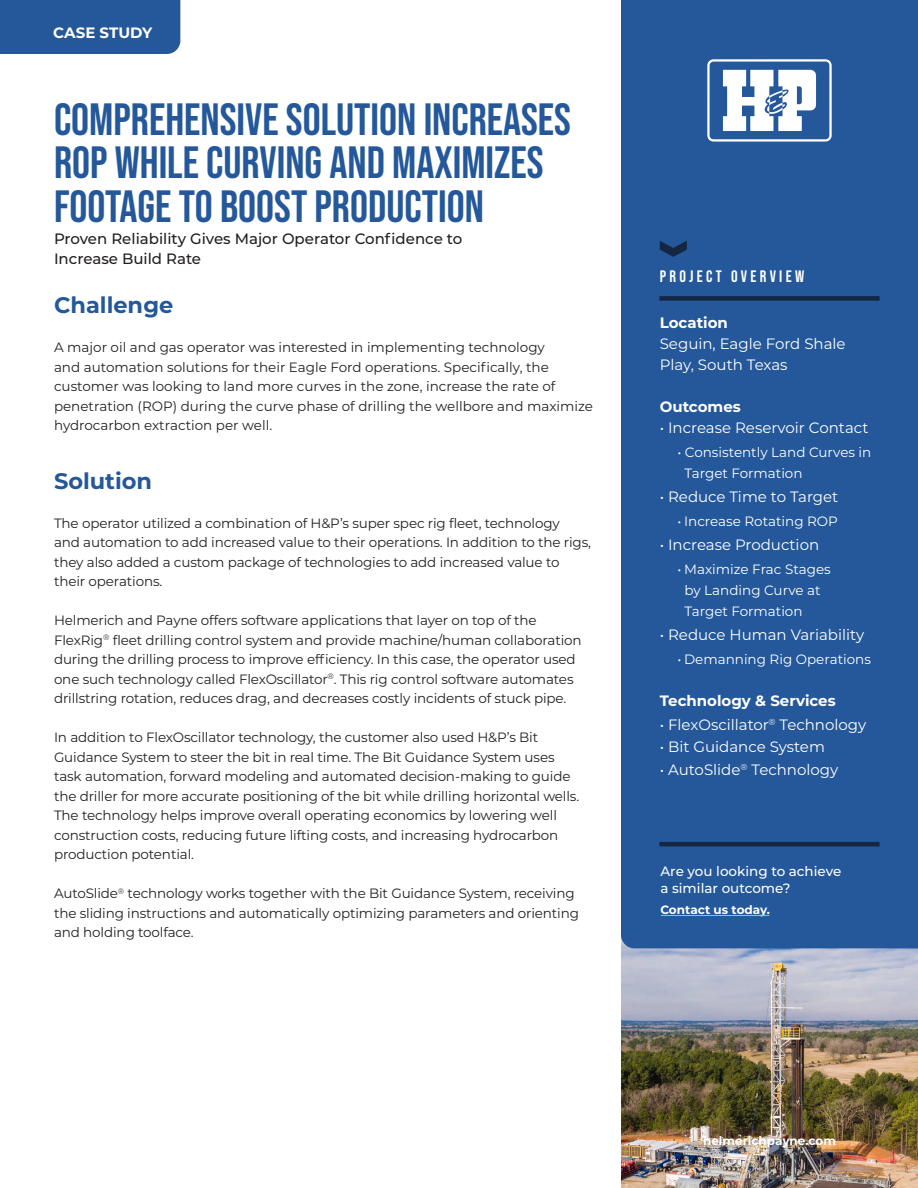
<style>
.page{position:relative;width:918px;height:1188px;background:#fff}
.page>*{position:absolute;margin:0;border:0;box-sizing:border-box;transform-origin:0 0}
.t1{font:45px/43.5px "Bebas Neue";color:#24589a}
.t2{font:700 22.5px "Montserrat";color:#24589a}
.t3{font:16.5px "Bebas Neue";letter-spacing:.2em;color:#fff}
.t4{font:15px/21px "Montserrat";color:#fff}
.t5{font:500 15px "Montserrat";color:#231f20}
.t6{font:700 15px "Montserrat";color:#fff}
.t7{font:13.5px/19.5px "Montserrat";letter-spacing:-.01em;color:#231f20}
.t8{font:13.5px/21px "Montserrat";color:#fff}
.t9{font:500 13.5px "Montserrat";color:#fff}
.t10{font:700 12px "Montserrat";color:#fff}
</style>
<div class="page">
<div style="left:0;top:0;width:180px;height:54px;background:#24589a"></div>
<img style="left:621px;top:948px;width:297px;height:240px">
<div style="left:621px;top:0;width:297px;height:948px;background:#24589a"></div>
<div style="left:702px;top:54px;width:135px;height:93px;background:#24589a;border-radius:10px"></div>
<svg style="left:707px;top:59px;width:125px;height:83px"></svg>
<div style="left:659px;top:296px;width:221px;height:5px;background:#142642"></div>
<svg style="left:660px;top:241px;width:27px;height:16px"></svg>
<hr style="left:659px;top:842px;width:221px;height:4px;background:#142642">
<hr style="left:661px;top:915px;width:109px;height:1px;background:#70cee6">
<p class="t6" style="left:53px;top:21px;width:100px">CASE STUDY</p>
<p class="t1" style="left:54px;top:97px;width:519px">COMPREHENSIVE SOLUTION INCREASES<br>ROP WHILE CURVING AND MAXIMIZES<br>FOOTAGE TO BOOST PRODUCTION</p>
<p class="t5" style="left:54px;top:228px;width:410px">Proven Reliability Gives Major Operator Confidence to</p>
<p class="t5" style="left:54px;top:248px;width:149px">Increase Build Rate</p>
<p class="t2" style="left:54px;top:289px;width:121px">Challenge</p>
<p class="t7" style="left:54px;top:337px;width:541px">A major oil and gas operator was interested in implementing technology<br>and automation solutions for their Eagle Ford operations. Specifically, the customer was looking to land more curves in the zone, increase the rate of penetration (ROP) during the curve phase of drilling the wellbore and maximize hydrocarbon extraction per well.</p>
<p class="t2" style="left:54px;top:465px;width:100px">Solution</p>
<p class="t7" style="left:54px;top:513px;width:539px">The operator utilized a combination of H&amp;P’s super spec rig fleet, technology<br>and automation to add increased value to their operations. In addition to the rigs, they also added a custom package of technologies to add increased value to their operations.</p>
<p class="t7" style="left:54px;top:610px;width:529px">Helmerich and Payne offers software applications that layer on top of the FlexRig<sup>®</sup> fleet drilling control system and provide machine/human collaboration during the drilling process to improve efficiency. In this case, the operator used one such technology called FlexOscillator<sup>®</sup>. This rig control software automates drillstring rotation, reduces drag, and decreases costly incidents of stuck pipe.</p>
<p class="t7" style="left:54px;top:727px;width:527px">In addition to FlexOscillator technology, the customer also used H&amp;P’s Bit Guidance System to steer the bit in real time. The Bit Guidance System uses task automation, forward modeling and automated decision-making to guide the driller for more accurate positioning of the bit while drilling horizontal wells.<br>The technology helps improve overall operating economics by lowering well construction costs, reducing future lifting costs, and increasing hydrocarbon production potential.</p>
<p class="t7" style="left:54px;top:883px;width:527px">AutoSlide<sup>®</sup> technology works together with the Bit Guidance System, receiving the sliding instructions and automatically optimizing parameters and orienting and holding toolface.</p>
<p class="t3" style="left:660px;top:267px;width:146px">PROJECT OVERVIEW</p>
<p class="t6" style="left:660px;top:311px;width:70px">Location</p>
<p class="t4" style="left:660px;top:332px;width:187px">Seguin, Eagle Ford Shale<br>Play, South Texas</p>
<p class="t6" style="left:660px;top:395px;width:83px">Outcomes</p>
<p class="t4" style="left:660px;top:416px;width:210px">• Increase Reservoir Contact</p>
<p class="t8" style="left:685px;top:441px;width:188px;text-indent:-7px">• Consistently Land Curves in<br>Target Formation</p>
<p class="t4" style="left:660px;top:485px;width:180px">• Reduce Time to Target</p>
<p class="t8" style="left:677px;top:510px;width:162px">• Increase Rotating ROP</p>
<p class="t4" style="left:660px;top:533px;width:161px">• Increase Production</p>
<p class="t8" style="left:677px;top:558px;width:155px">• Maximize Frac Stages</p>
<p class="t8" style="left:685px;top:579px;width:138px">by Landing Curve at</p>
<p class="t8" style="left:685px;top:600px;width:120px">Target Formation</p>
<p class="t4" style="left:660px;top:623px;width:206px">• Reduce Human Variability</p>
<p class="t8" style="left:677px;top:648px;width:195px">• Demanning Rig Operations</p>
<p class="t6" style="left:660px;top:689px;width:177px">Technology &amp; Services</p>
<p class="t4" style="left:660px;top:713px;width:208px">• FlexOscillator<sup>®</sup> Technology</p>
<p class="t4" style="left:660px;top:736px;width:167px">• Bit Guidance System</p>
<p class="t4" style="left:660px;top:758px;width:180px">• AutoSlide<sup>®</sup> Technology</p>
<p class="t9" style="left:660px;top:862px;width:182px">Are you looking to achieve</p>
<p class="t9" style="left:660px;top:879px;width:132px">a similar outcome?</p>
<p class="t10" style="left:660px;top:901px;width:111px">Contact us today.</p>
<p class="t10" style="left:703px;top:1132px;width:134px">helmerichpayne.com</p>
</div>
